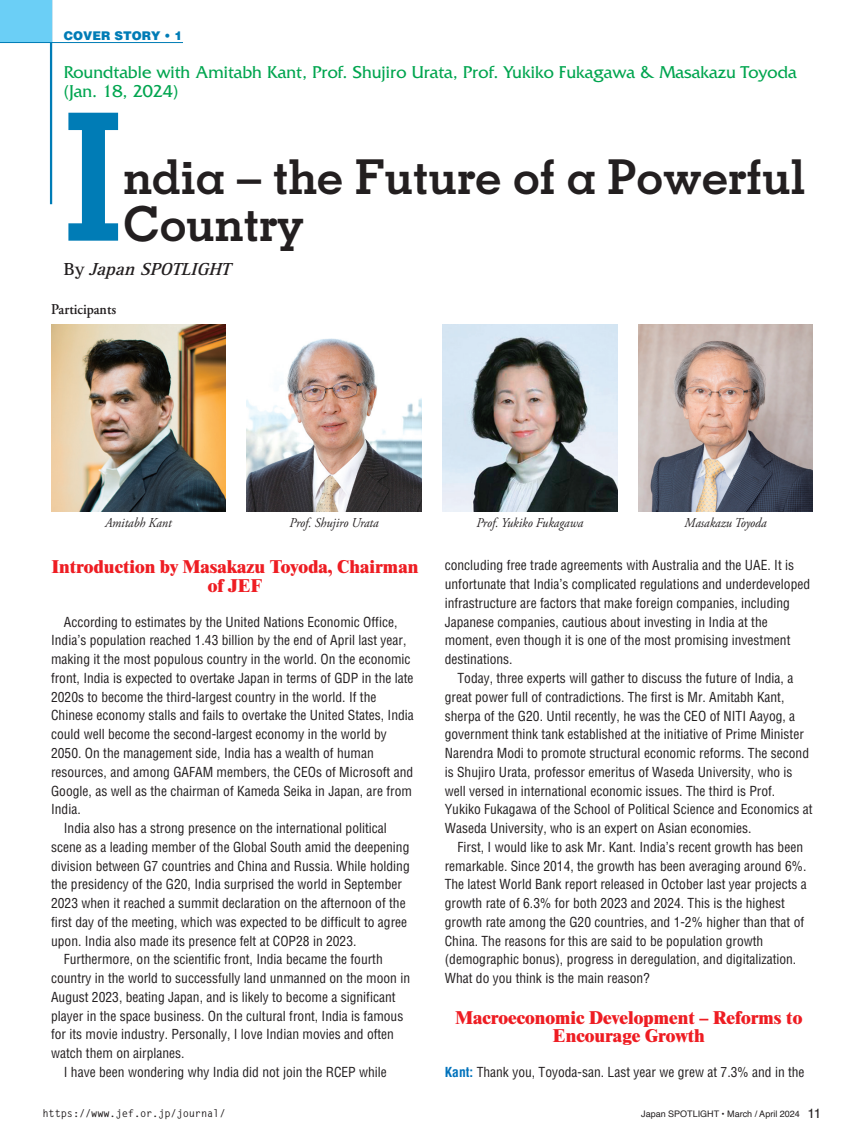
<style>
.page{position:relative;width:864px;height:1136px;background:#fff}
.page>*{position:absolute;margin:0;border:0;box-sizing:border-box;transform-origin:0 0}
.t1{font:700 177.15px "Memphis";color:#007cb6}
.t2{font:700 48px/46.5px "Memphis";letter-spacing:-.015em;color:#231f20}
.t3{font:800 18px/18.8px "Times";color:#ee1d23;text-align:center}
.t4{font:18px/18.8px "Friz Quadrata";color:#00a54f}
.t5{font:italic 700 18px "Rotis Serif";color:#231f20}
.t6{font:600 15px "Adobe Garamond Pro";color:#231f20;scale:.92 1}
.t7{font:condensed 13.5px/18.8px "Helvetica";color:#231f20}
.t8{font:italic 13.5px "Adobe Garamond Pro";color:#231f20;scale:.92 1}
.t9{font:900 12px "Helvetica";color:#007cb6}
.t10{font:700 10.5px "Letter Gothic Std";letter-spacing:-.02em;color:#231f20}
.t11{font:9px "Helvetica";color:#231f20}
.s1{font-style:normal}
.s2{font-weight:700;color:#0072bc}
.s3{font-size:13.5px}
</style>
<div class="page">
<hr style="left:50px;top:0;width:2px;height:204px;background:#007cb6">
<div style="left:0;top:0;width:51px;height:43px;background:#6bcff6"></div>
<hr style="left:0;top:42px;width:183px;height:1px;background:#007cb6">
<img style="left:442px;top:324px;width:175px;height:187px">
<img style="left:638px;top:324px;width:174px;height:187px">
<img style="left:51px;top:324px;width:174px;height:187px">
<img style="left:247px;top:338px;width:174px;height:173px">
<p class="t9" style="left:64px;top:28px;width:120px">COVER STORY • 1</p>
<h3 class="t4" style="left:64px;top:63px;width:734px">Roundtable with Amitabh Kant, Prof. Shujiro Urata, Prof. Yukiko Fukagawa &amp; Masakazu Toyoda (Jan. 18, 2024)</h3>
<h1 class="t1" style="left:64px;top:66px;width:60px">I</h1>
<h2 class="t2" style="left:123px;top:153px;width:684px">ndia – the Future of a Powerful<br>Country</h2>
<h3 class="t5" style="left:64px;top:258px;width:173px"><span class="s1">B y</span> JapanSPOTLIGHT</h3>
<p class="t6" style="left:51px;top:300px;width:72px">Participants</p>
<p class="t8" style="left:105px;top:514px;width:74px">Amitabh Kant</p>
<p class="t8" style="left:289px;top:514px;width:98px">Prof. Shujiro Urata</p>
<p class="t8" style="left:476px;top:514px;width:118px">Prof. Yukiko Fukagawa</p>
<p class="t8" style="left:684px;top:514px;width:91px">Masakazu Toyoda</p>
<h3 class="t3" style="left:52px;top:557px;width:368px">Introduction by Masakazu Toyoda, Chairman of JEF</h3>
<p class="t7" style="left:64px;top:612px;width:335px">According to estimates by the United Nations Economic Office,</p>
<p class="t7" style="left:51px;top:631px;width:357px">India’s population reached 1.43 billion by the end of April last year,</p>
<p class="t7" style="left:51px;top:649px;width:361px">making it the most populous country in the world. On the economic</p>
<p class="t7" style="left:51px;top:668px;width:364px">front, India is expected to overtake Japan in terms of GDP in the late</p>
<p class="t7" style="left:51px;top:687px;width:327px">2020s to become the third-largest country in the world. If the</p>
<p class="t7" style="left:51px;top:706px;width:364px">Chinese economy stalls and fails to overtake the United States, India</p>
<p class="t7" style="left:51px;top:724px;width:337px">could well become the second-largest economy in the world by</p>
<p class="t7" style="left:51px;top:743px;width:324px">2050. On the management side, India has a wealth of human</p>
<p class="t7" style="left:51px;top:762px;width:363px">resources, and among GAFAM members, the CEOs of Microsoft and</p>
<p class="t7" style="left:51px;top:781px;width:362px">Google, as well as the chairman of Kameda Seika in Japan, are from</p>
<p class="t7" style="left:51px;top:799px;width:31px">India.</p>
<p class="t7" style="left:64px;top:818px;width:324px">India also has a strong presence on the international political</p>
<p class="t7" style="left:51px;top:837px;width:360px">scene as a leading member of the Global South amid the deepening</p>
<p class="t7" style="left:51px;top:856px;width:360px">division between G7 countries and China and Russia. While holding</p>
<p class="t7" style="left:51px;top:874px;width:352px">the presidency of the G20, India surprised the world in September</p>
<p class="t7" style="left:51px;top:893px;width:356px">2023 when it reached a summit declaration on the afternoon of the</p>
<p class="t7" style="left:51px;top:912px;width:357px">first day of the meeting, which was expected to be difficult to agree</p>
<p class="t7" style="left:51px;top:931px;width:307px">upon. India also made its presence felt at COP28 in 2023.</p>
<p class="t7" style="left:64px;top:949px;width:320px">Furthermore, on the scientific front, India became the fourth</p>
<p class="t7" style="left:51px;top:968px;width:360px">country in the world to successfully land unmanned on the moon in</p>
<p class="t7" style="left:51px;top:987px;width:346px">August 2023, beating Japan, and is likely to become a significant</p>
<p class="t7" style="left:51px;top:1006px;width:353px">player in the space business. On the cultural front, India is famous</p>
<p class="t7" style="left:51px;top:1024px;width:344px">for its movie industry. Personally, I love Indian movies and often</p>
<p class="t7" style="left:51px;top:1043px;width:135px">watch them on airplanes.</p>
<p class="t7" style="left:64px;top:1062px;width:324px">I have been wondering why India did not join the RCEP while</p>
<p class="t7" style="left:444px;top:556px;width:367px">concluding free trade agreements with Australia and the UAE. It is unfortunate that India’s complicated regulations and underdeveloped infrastructure are factors that make foreign companies, including Japanese companies, cautious about investing in India at the moment, even though it is one of the most promising investment destinations.</p>
<p class="t7" style="left:444px;top:668px;width:369px;text-indent:13px">Today, three experts will gather to discuss the future of India, a great power full of contradictions. The first is Mr. Amitabh Kant, sherpa of the G20. Until recently, he was the CEO of NITI Aayog, a government think tank established at the initiative of Prime Minister Narendra Modi to promote structural economic reforms. The second is Shujiro Urata, professor emeritus of Waseda University, who is well versed in international economic issues. The third is Prof.<br>Yukiko Fukagawa of the School of Political Science and Economics at Waseda University, who is an expert on Asian economies.</p>
<p class="t7" style="left:444px;top:837px;width:363px;text-indent:13px">First, I would like to ask Mr. Kant. India’s recent growth has been remarkable. Since 2014, the growth has been averaging around 6%.<br>The latest World Bank report released in October last year projects a growth rate of 6.3% for both 2023 and 2024. This is the highest growth rate among the G20 countries, and 1-2% higher than that of China. The reasons for this are said to be population growth (demographic bonus), progress in deregulation, and digitalization.<br>What do you think is the main reason?</p>
<h3 class="t3" style="left:455px;top:1007px;width:348px">Macroeconomic Development – Reforms to<br>Encourage Growth</h3>
<p class="t7" style="left:444px;top:1062px;width:361px"><span class="s2">Kant:</span> Thank you, Toyoda-san. Last year we grew at 7.3% and in the</p>
<p class="t10" style="left:43px;top:1106px;width:184px">https://www.jef.or.jp/journal/</p>
<p class="t11" style="left:641px;top:1106px;width:182px">Japan SPOTLIGHT • March / April 2024 <span class="s3">11</span></p>
</div>
